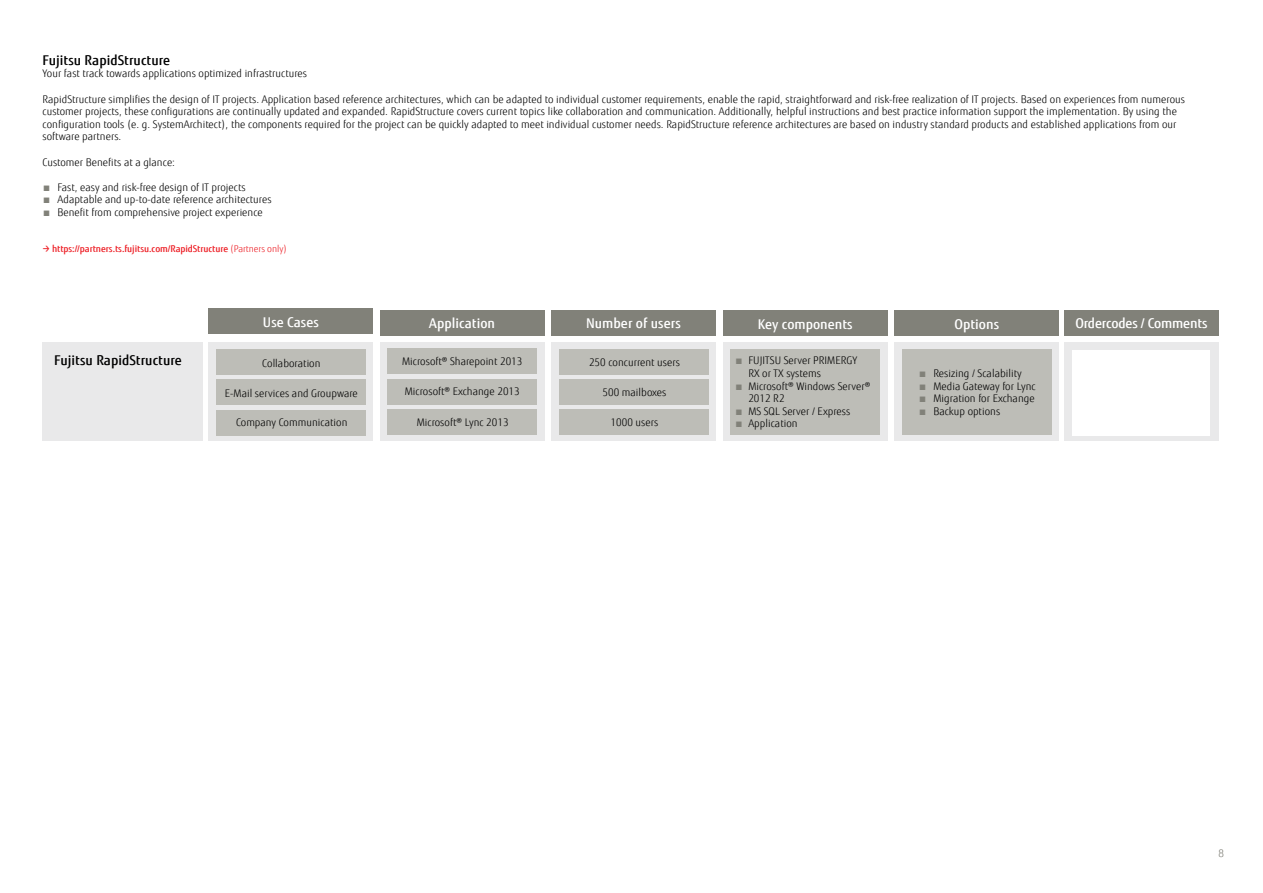
<style>
.page{position:relative;width:1263px;height:893px;background:#fff}
.page>*{position:absolute;margin:0;border:0;box-sizing:border-box;transform-origin:0 0}
.t1{font:500 13.5px "Fujitsu Sans";letter-spacing:.005em;color:#fff}
.t2{font:500 13.5px "Fujitsu Sans";letter-spacing:.005em;color:#000}
.t3{font:300 10.5px/12.6px "Fujitsu Sans";letter-spacing:.005em;color:#000}
.t4{font:300 10.5px "Fujitsu Sans";color:#818179}
.t5{font:500 9.3px "Fujitsu Sans";letter-spacing:-.005em;color:#ed1d24}
.s1{color:#818179}
.s2{font-weight:300}
</style>
<div class="page">
<div style="left:42px;top:342px;width:161px;height:98px;background:#e9e9ea"></div>
<div style="left:551px;top:342px;width:165px;height:98px;background:#e9e9ea"></div>
<div style="left:723px;top:342px;width:165px;height:98px;background:#e9e9ea"></div>
<div style="left:894px;top:342px;width:165px;height:98px;background:#e9e9ea"></div>
<div style="left:551px;top:310px;width:165px;height:25px;background:#818179"></div>
<div style="left:380px;top:310px;width:165px;height:25px;background:#818179"></div>
<div style="left:380px;top:342px;width:165px;height:98px;background:#e9e9ea"></div>
<div style="left:1064px;top:310px;width:155px;height:25px;background:#818179"></div>
<div style="left:1064px;top:342px;width:155px;height:98px;background:#e9e9ea"></div>
<div style="left:1073px;top:350px;width:137px;height:85px;background:#fff"></div>
<div style="left:894px;top:310px;width:165px;height:26px;background:#818179"></div>
<div style="left:723px;top:311px;width:165px;height:25px;background:#818179"></div>
<div style="left:387px;top:379px;width:149px;height:25px;background:#bdbdb7"></div>
<div style="left:387px;top:409px;width:149px;height:25px;background:#bdbdb7"></div>
<div style="left:387px;top:349px;width:149px;height:25px;background:#bdbdb7"></div>
<div style="left:730px;top:349px;width:150px;height:85px;background:#bdbdb7"></div>
<div style="left:902px;top:349px;width:150px;height:85px;background:#bdbdb7"></div>
<div style="left:208px;top:342px;width:165px;height:98px;background:#e9e9ea"></div>
<div style="left:208px;top:309px;width:165px;height:25px;background:#818179"></div>
<div style="left:559px;top:379px;width:149px;height:26px;background:#bdbdb7"></div>
<div style="left:559px;top:409px;width:149px;height:26px;background:#bdbdb7"></div>
<div style="left:559px;top:349px;width:149px;height:26px;background:#bdbdb7"></div>
<div style="left:216px;top:380px;width:150px;height:25px;background:#bdbdb7"></div>
<div style="left:216px;top:410px;width:150px;height:25px;background:#bdbdb7"></div>
<div style="left:216px;top:349px;width:150px;height:26px;background:#bdbdb7"></div>
<p class="t2" style="left:43px;top:52px;width:129px">Fujitsu RapidStructure</p>
<p class="t3" style="left:43px;top:68px;width:266px">Your fast track towards applications optimized infrastructures</p>
<p class="t3" style="left:43px;top:93px;width:1144px">RapidStructure simplifies the design of IT projects. Application based reference architectures, which can be adapted to individual customer requirements, enable the rapid, straightforward and risk-free realization of IT projects. Based on experiences from numerous customer projects, these configurations are continually updated and expanded. RapidStructure covers current topics like collaboration and communication. Additionally, helpful instructions and best practice information support the implementation. By using the configuration tools (e. g. SystemArchitect), the components required for the project can be quickly adapted to meet individual customer needs. RapidStructure reference architectures are based on industry standard products and established applications from our software partners.</p>
<p class="t3" style="left:43px;top:156px;width:134px">Customer Benefits at a glance:</p>
<p class="t3" style="left:43px;top:181px;width:205px"><span class="s1">■</span> Fast, easy and risk-free design of IT projects</p>
<p class="t3" style="left:43px;top:194px;width:231px"><span class="s1">■</span> Adaptable and up-to-date reference architectures</p>
<p class="t3" style="left:43px;top:206px;width:222px"><span class="s1">■</span> Benefit from comprehensive project experience</p>
<p class="t5" style="left:43px;top:243px;width:246px">→ https://partners.ts.fujitsu.com/RapidStructure <span class="s2">(Partners only)</span></p>
<p class="t2" style="left:54px;top:352px;width:129px">Fujitsu RapidStructure</p>
<p class="t1" style="left:263px;top:314px;width:58px">Use Cases</p>
<p class="t3" style="left:262px;top:357px;width:60px">Collaboration</p>
<p class="t3" style="left:225px;top:387px;width:134px">E-Mail services and Groupware</p>
<p class="t3" style="left:236px;top:416px;width:113px">Company Communication</p>
<p class="t1" style="left:429px;top:315px;width:67px">Application</p>
<p class="t1" style="left:586px;top:314px;width:96px">Number of users</p>
<p class="t1" style="left:758px;top:316px;width:96px">Key components</p>
<p class="t1" style="left:954px;top:316px;width:46px">Options</p>
<p class="t1" style="left:1075px;top:315px;width:134px">Ordercodes / Comments</p>
<p class="t3" style="left:402px;top:355px;width:122px">Microsoft® Sharepoint 2013</p>
<p class="t3" style="left:405px;top:386px;width:116px">Microsoft® Exchange 2013</p>
<p class="t3" style="left:417px;top:416px;width:93px">Microsoft® Lync 2013</p>
<p class="t3" style="left:748px;top:355px;width:110px;text-indent:-14px"><span class="s1">■</span> FUJITSU Server PRIMERGY<br>RX or TX systems</p>
<p class="t3" style="left:748px;top:380px;width:123px;text-indent:-14px"><span class="s1">■</span> Microsoft® Windows Server®<br>2012 R2</p>
<p class="t3" style="left:735px;top:405px;width:117px"><span class="s1">■</span> MS SQL Server / Express</p>
<p class="t3" style="left:735px;top:418px;width:64px"><span class="s1">■</span> Application</p>
<p class="t3" style="left:589px;top:356px;width:92px">250 concurrent users</p>
<p class="t3" style="left:602px;top:386px;width:65px">500 mailboxes</p>
<p class="t3" style="left:611px;top:417px;width:49px">1000 users</p>
<p class="t3" style="left:918px;top:367px;width:105px"><span class="s1">■</span> Resizing / Scalability</p>
<p class="t3" style="left:918px;top:380px;width:119px"><span class="s1">■</span> Media Gateway for Lync</p>
<p class="t3" style="left:918px;top:392px;width:118px"><span class="s1">■</span> Migration for Exchange</p>
<p class="t3" style="left:918px;top:405px;width:83px"><span class="s1">■</span> Backup options</p>
<p class="t4" style="left:1218px;top:847px;width:7px">8</p>
</div>
